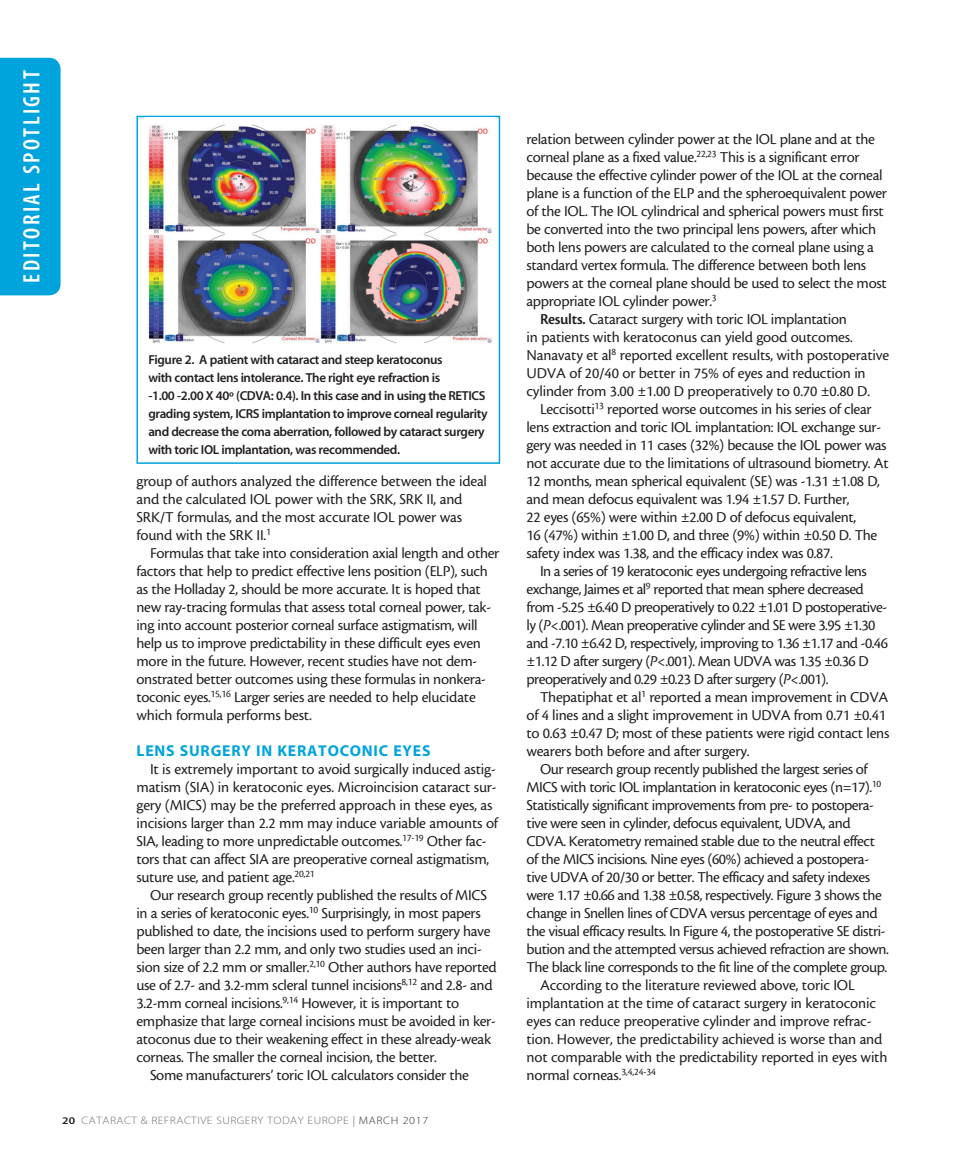
<style>
.page{position:relative;width:972px;height:1161px;background:#fff}
.page>*{position:absolute;margin:0;border:0;box-sizing:border-box;transform-origin:0 0}
.t1{font:23.7px "Myriad MM 565 300";letter-spacing:.1em;color:#fff}
.body{font:15.75px/18px "Cronos MM 408 10";letter-spacing:-.02em;color:#231f20}
.subhead{font:15.75px "Myriad MM 700 600";letter-spacing:.05em;color:#00a4dc}
.t2{font:13.05px/18px "Myriad MM 565 600";letter-spacing:-.03em;color:#231f20}
.t3{font:10.8px "Myriad MM 215 600";letter-spacing:.04em;color:#6c6d70;scale:1.11 1}
.s1{font-family:"Myriad MM 565 600";font-size:10.2px;color:#231f20}
.s2{font-family:"Myriad MM 400 600";color:#939598}
.s3{color:#312f30}
.s4{font-family:"Cronos MM 574 10"}
.s5{font-family:"Cronos MM It 408 10"}
</style>
<div class="page">
<div style="left:0;top:58px;width:61px;height:237px;background:#00a4dc"></div>
<div style="left:136px;top:116px;width:364px;height:348px;border:2px solid #00a4dc"></div>
<img style="left:146px;top:117px;width:348px;height:226px">
<h1 class="t1" style="left:20px;top:283px;width:214px;rotate:-90deg">EDITORIAL SPOTLIGHT</h1>
<p class="t2" style="left:148px;top:351px;width:341px">Figure 2. A patient with cataract and steep keratoconus<br>with contact lens intolerance. The right eye refraction is<br>-1.00 -2.00 X 40º (CDVA: 0.4). In this case and in using the RETICS grading system, ICRS implantation to improve corneal regularity and decrease the coma aberration, followed by cataract surgery with toric IOL implantation, was recommended.</p>
<p class="body" style="left:136px;top:472px;width:352px">group of authors analyzed the difference between the ideal and the calculated IOL power with the SRK, SRK II, and SRK/T formulas, and the most accurate IOL power was found with the SRK II.<sup>1</sup></p>
<p class="body" style="left:136px;top:544px;width:364px;text-indent:14px">Formulas that take into consideration axial length and other factors that help to predict effective lens position (ELP), such as the Holladay 2, should be more accurate. It is hoped that new ray-tracing formulas that assess total corneal power, tak&shy;ing into account posterior corneal surface astigmatism, will help us to improve predictability in these difficult eyes even more in the future. However, recent studies have not dem&shy;onstrated better outcomes using these formulas in nonkera&shy;toconic eyes.<sup>15,16</sup> Larger series are needed to help elucidate which formula performs best.</p>
<p class="subhead" style="left:136px;top:743px;width:296px">LENS SURGERY IN KERATOCONIC EYES</p>
<p class="body" style="left:136px;top:760px;width:363px;text-indent:14px">It is extremely important to avoid surgically induced astig&shy;matism (SIA) in keratoconic eyes. Microincision cataract sur&shy;gery (MICS) may be the preferred approach in these eyes, as incisions larger than 2.2 mm may induce variable amounts of SIA, leading to more unpredictable outcomes.<sup>17-19</sup> Other fac&shy;tors that can affect SIA are preoperative corneal astigmatism, suture use, and patient age.<sup>20,21</sup></p>
<p class="body" style="left:136px;top:886px;width:362px;text-indent:14px">Our research group recently published the results of MICS in a series of keratoconic eyes.<sup>10</sup> Surprisingly, in most papers published to date, the incisions used to perform surgery have been larger than 2.2 mm, and only two studies used an inci&shy;sion size of 2.2 mm or smaller.<sup>2,10</sup> Other authors have reported use of 2.7- and 3.2-mm scleral tunnel incisions<sup>8,12</sup> and 2.8- and 3.2-mm corneal incisions.<sup>9,14</sup> However, it is important to emphasize that large corneal incisions must be avoided in ker&shy;atoconus due to their weakening effect in these already-weak corneas. The smaller the corneal incision, the better.</p>
<p class="body" style="left:150px;top:1066px;width:320px">Some manufacturers’ toric IOL calculators consider the</p>
<p class="t3" style="left:62px;top:1115px;width:331px"><span class="s1">20</span> CATARACT &amp; REFRACTIVE SURGERY TODAY EUROPE <span class="s2">|</span> <span class="s3">MARCH 2017</span></p>
<p class="body" style="left:526px;top:130px;width:362px">relation between cylinder power at the IOL plane and at the corneal plane as a fixed value.<sup>22,23</sup> This is a significant error because the effective cylinder power of the IOL at the corneal plane is a function of the ELP and the spheroequivalent power of the IOL. The IOL cylindrical and spherical powers must first be converted into the two principal lens powers, after which both lens powers are calculated to the corneal plane using a standard vertex formula. The difference between both lens powers at the corneal plane should be used to select the most appropriate IOL cylinder power.<sup>3</sup></p>
<p class="body" style="left:526px;top:310px;width:364px;text-indent:14px"><span class="s4">Results.</span> Cataract surgery with toric IOL implantation<br>in patients with keratoconus can yield good outcomes.<br>Nanavaty et al<sup>8</sup> reported excellent results, with postoperative UDVA of 20/40 or better in 75% of eyes and reduction in cylinder from 3.00 ±1.00 D preoperatively to 0.70 ±0.80 D.</p>
<p class="body" style="left:526px;top:400px;width:364px;text-indent:14px">Leccisotti<sup>13</sup> reported worse outcomes in his series of clear lens extraction and toric IOL implantation: IOL exchange sur&shy;gery was needed in 11 cases (32%) because the IOL power was not accurate due to the limitations of ultrasound biometry. At 12 months, mean spherical equivalent (SE) was -1.31 ±1.08 D, and mean defocus equivalent was 1.94 ±1.57 D. Further,<br>22 eyes (65%) were within ±2.00 D of defocus equivalent,<br>16 (47%) within ±1.00 D, and three (9%) within ±0.50 D. The safety index was 1.38, and the efficacy index was 0.87.</p>
<p class="body" style="left:526px;top:562px;width:363px;text-indent:14px">In a series of 19 keratoconic eyes undergoing refractive lens exchange, Jaimes et al<sup>9</sup> reported that mean sphere decreased from -5.25 ±6.40 D preoperatively to 0.22 ±1.01 D postoperative&shy;ly (<span class="s5">P</span>&lt;.001). Mean preoperative cylinder and SE were 3.95 ±1.30 and -7.10 ±6.42 D, respectively, improving to 1.36 ±1.17 and -0.46 ±1.12 D after surgery (<span class="s5">P</span>&lt;.001). Mean UDVA was 1.35 ±0.36 D preoperatively and 0.29 ±0.23 D after surgery (<span class="s5">P</span>&lt;.001).</p>
<p class="body" style="left:526px;top:688px;width:364px;text-indent:14px">Thepatiphat et al<sup>1</sup> reported a mean improvement in CDVA of 4 lines and a slight improvement in UDVA from 0.71 ±0.41 to 0.63 ±0.47 D; most of these patients were rigid contact lens wearers both before and after surgery.</p>
<p class="body" style="left:526px;top:760px;width:364px;text-indent:14px">Our research group recently published the largest series of MICS with toric IOL implantation in keratoconic eyes (n=17).<sup>10<br></sup>Statistically significant improvements from pre- to postopera&shy;tive were seen in cylinder, defocus equivalent, UDVA, and CDVA. Keratometry remained stable due to the neutral effect of the MICS incisions. Nine eyes (60%) achieved a postopera&shy;tive UDVA of 20/30 or better. The efficacy and safety indexes were 1.17 ±0.66 and 1.38 ±0.58, respectively. Figure 3 shows the change in Snellen lines of CDVA versus percentage of eyes and the visual efficacy results. In Figure 4, the postoperative SE distri&shy;bution and the attempted versus achieved refraction are shown.<br>The black line corresponds to the fit line of the complete group.</p>
<p class="body" style="left:526px;top:976px;width:363px;text-indent:14px">According to the literature reviewed above, toric IOL implantation at the time of cataract surgery in keratoconic eyes can reduce preoperative cylinder and improve refrac&shy;tion. However, the predictability achieved is worse than and not comparable with the predictability reported in eyes with normal corneas.<sup>3,4,24-34</sup></p>
</div>
